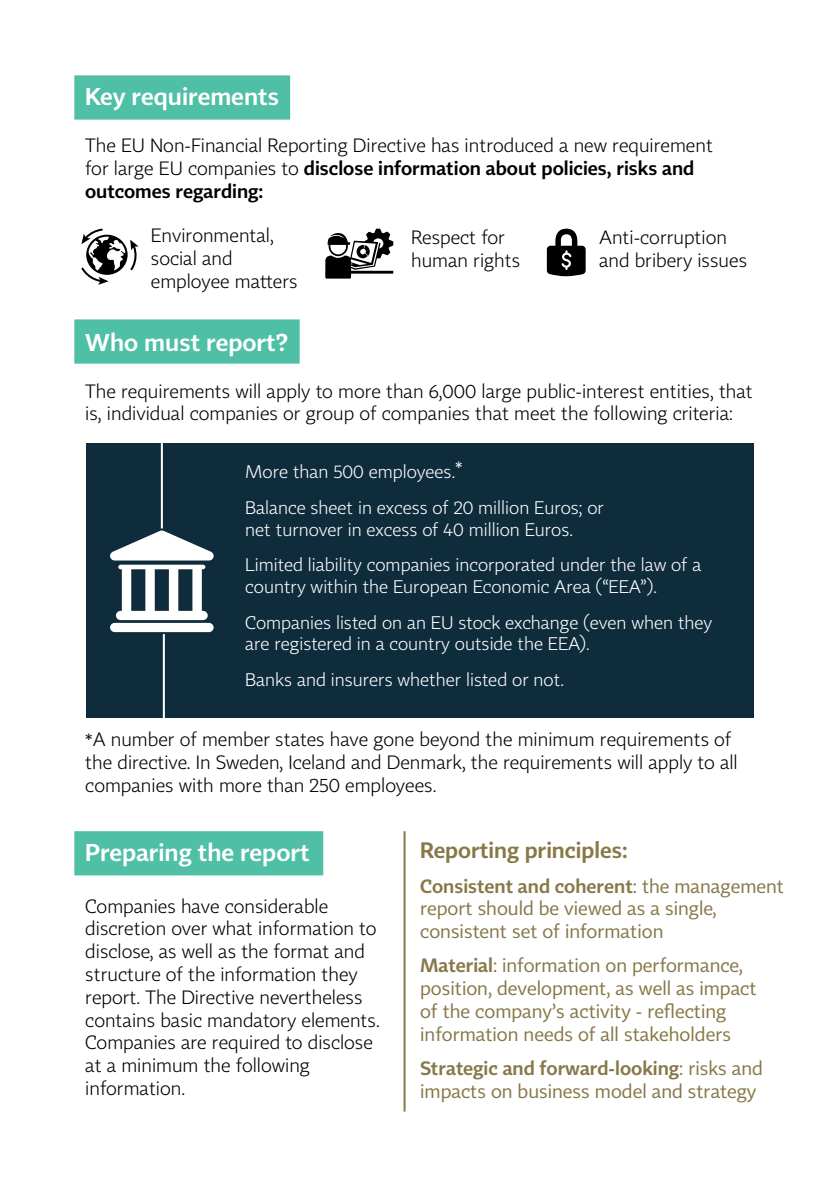
<style>
.page{position:relative;width:840px;height:1191px;background:#fff}
.page>*{position:absolute;margin:0;border:0;box-sizing:border-box;transform-origin:0 0}
.t1{font:300 24px "Tabac Sans";color:#fff}
.t2{font:300 22px "Tabac Sans";color:#877848}
.t3{font:300 19px/22.8px "Tabac Sans";color:#000}
.t4{font:19px/22.8px "Tabac Sans";color:#877848}
.t5{font:300 18px/35.8px "Tabac Sans";color:#fff}
.s1{font-style:inherit}
.s2{font-size:16px}
.s3{font-weight:300}
</style>
<div class="page">
<div style="left:74px;top:75px;width:216px;height:45px;background:#4fbfa5;border:2px solid #4fbfa5"></div>
<div style="left:74px;top:319px;width:225px;height:45px;background:#4fbfa5;border:2px solid #4fbfa5"></div>
<div style="left:74px;top:831px;width:249px;height:44px;background:#4fbfa5;border:2px solid #4fbfa5"></div>
<div style="left:86px;top:443px;width:667px;height:275px;background:#0f2c3d"></div>
<div style="left:110px;top:623px;width:103px;height:9px;background:#fff;border-radius:5px"></div>
<svg style="left:110px;top:530px;width:103px;height:90px"></svg>
<hr style="left:161px;top:443px;width:2px;height:85px;background:#fff">
<hr style="left:163px;top:634px;width:2px;height:85px;background:#fff">
<svg style="left:81px;top:229px;width:58px;height:56px"></svg>
<svg style="left:325px;top:229px;width:68px;height:50px"></svg>
<svg style="left:546px;top:229px;width:39px;height:47px"></svg>
<hr style="left:403px;top:831px;width:2px;height:280px;background:#877848">
<p class="t1" style="left:85px;top:81px;width:195px">Key requirements</p>
<p class="t3" style="left:85px;top:134px;width:629px">The EU Non-Financial Reporting Directive has introduced a new requirement for large EU companies to <span class="s1">disclose information about policies, risks and outcomes regarding:</span></p>
<p class="t3" style="left:151px;top:224px;width:148px">Environmental, social and employee matters</p>
<p class="t3" style="left:598px;top:226px;width:149px">Anti-corruption and bribery issues</p>
<p class="t3" style="left:411px;top:226px;width:110px">Respect for human rights</p>
<p class="t1" style="left:85px;top:327px;width:204px">Who must report?</p>
<p class="t3" style="left:85px;top:379px;width:668px">The requirements will apply to more than 6,000 large public-interest entities, that is, individual companies or group of companies that meet the following criteria:</p>
<p class="t5" style="left:245px;top:454px;width:360px">More than 500 employees.<sup>*<br></sup>Balance sheet in excess of 20 million Euros; or</p>
<p class="t5" style="left:245px;top:511px;width:457px">net turnover in excess of 40 million Euros.<br>Limited liability companies incorporated under the law of a</p>
<p class="t5" style="left:245px;top:569px;width:468px">country within the European Economic Area (“EEA”).<br>Companies listed on an EU stock exchange (even when they</p>
<p class="t5" style="left:245px;top:626px;width:346px">are registered in a country outside the EEA).<br>Banks and insurers whether listed or not.</p>
<p class="t3" style="left:85px;top:728px;width:653px"><span class="s2">*</span>A number of member states have gone beyond the minimum requirements of the directive. In Sweden, Iceland and Denmark, the requirements will apply to all companies with more than 250 employees.</p>
<p class="t1" style="left:85px;top:837px;width:226px">Preparing the report</p>
<p class="t3" style="left:85px;top:894px;width:296px">Companies have considerable discretion over what information to disclose, as well as the format and structure of the information they report. The Directive nevertheless contains basic mandatory elements.<br>Companies are required to disclose at a minimum the following information.</p>
<p class="t2" style="left:420px;top:837px;width:209px">Reporting principles:</p>
<p class="t4" style="left:420px;top:874px;width:365px"><span class="s3">Consistent and coherent</span>: the management report should be viewed as a single, consistent set of information</p>
<p class="t4" style="left:420px;top:954px;width:338px"><span class="s3">Material</span>: information on performance, position, development, as well as impact of the company’s activity - reflecting information needs of all stakeholders</p>
<p class="t4" style="left:420px;top:1057px;width:344px"><span class="s3">Strategic and forward-looking</span>: risks and impacts on business model and strategy</p>
</div>
